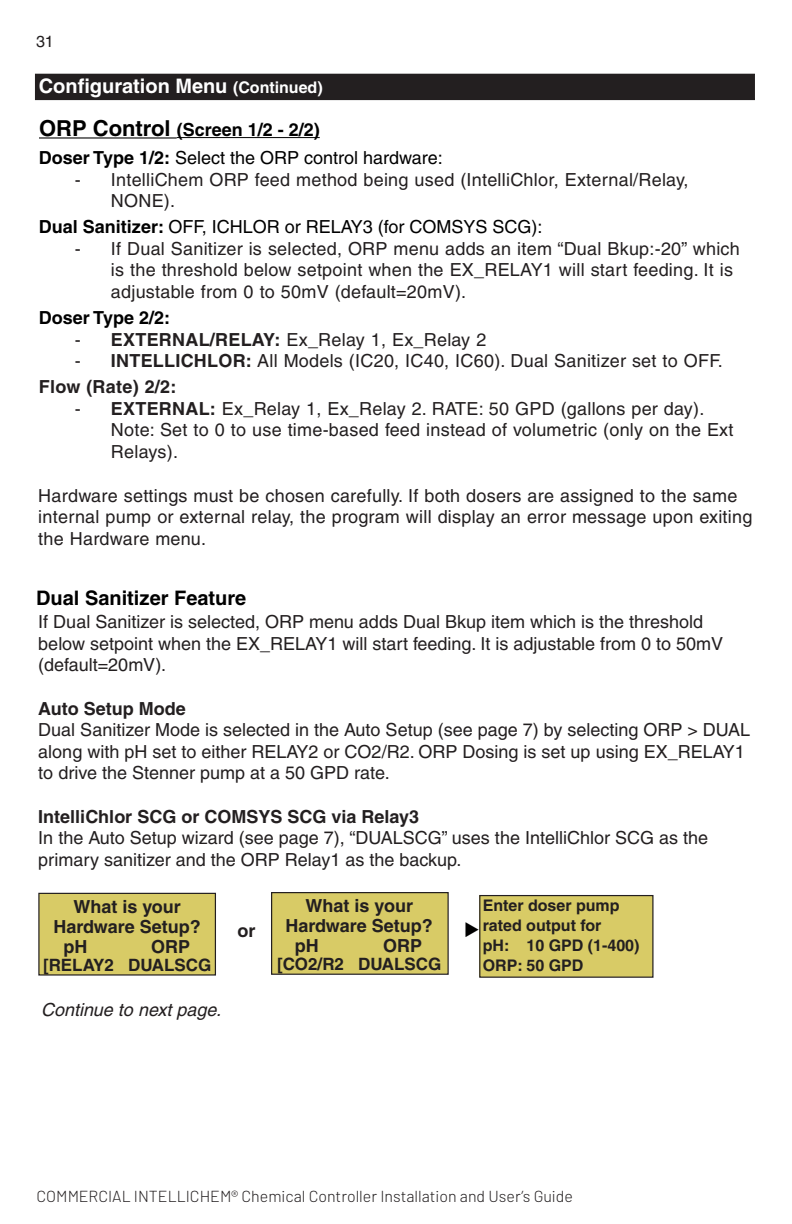
<style>
.page{position:relative;width:792px;height:1224px;background:#fff}
.page>*{position:absolute;margin:0;border:0;box-sizing:border-box;transform-origin:0 0}
.Heading_1{font:700 20px "Helvetica";color:#fff}
.Heading_2{font:700 20px "Helvetica";color:#000}
.Bullet{font:18px/21.6px "Helvetica";letter-spacing:.015em;color:#231f20}
.Body_Text__Menu{font:18px/21.6px "Helvetica";color:#231f20}
.Body_Text__Menu-2{font:700 18px "Helvetica";color:#231f20}
.Body_Text_2{font:18px "Helvetica";color:#000}
.Body_Text_2-2{font:700 18px "Helvetica";color:#000}
.Body_Text__Menu-3{font:italic 18px "Helvetica";color:#231f20}
.Bullet-2{font:700 18px "Helvetica";letter-spacing:.015em;color:#231f20}
.t1{font:700 17px "Helvetica";color:#231f20}
.t2{font:300 16px "Barlow";color:#231f20}
.t3{font:700 16px/20px "Helvetica";color:#231f20}
.t4{font:16px "Helvetica";color:#231f20}
.s1{font-size:16px}
.s2{font-size:22px}
.s3{font-weight:700}
</style>
<div class="page">
<div style="left:36px;top:74px;width:718px;height:26px;background:#231f20"></div>
<hr style="left:39px;top:137px;width:138px;height:2px;background:#000">
<hr style="left:177px;top:137px;width:143px;height:1px;background:#000">
<div style="left:39px;top:893px;width:176px;height:82px;background:#d8cb66"></div>
<div style="left:38px;top:893px;width:178px;height:83px;border:1px solid #231f20"></div>
<div style="left:480px;top:896px;width:173px;height:81px;background:#d8cb66"></div>
<div style="left:479px;top:895px;width:175px;height:83px;border:1px solid #231f20"></div>
<div style="left:272px;top:893px;width:176px;height:81px;background:#d8cb66"></div>
<div style="left:271px;top:892px;width:178px;height:83px;border:1px solid #231f20"></div>
<p class="t4" style="left:36px;top:32px;width:19px">31</p>
<p class="Heading_1" style="left:39px;top:74px;width:285px">Configuration Menu <span class="s1">(Continued)</span></p>
<p class="Body_Text_2-2" style="left:39px;top:118px;width:282px"><span class="s2">ORP Control</span> (Screen 1/2 - 2/2)</p>
<p class="Body_Text_2" style="left:39px;top:147px;width:406px"><span class="s3">Doser Type 1/2:</span> Select the ORP control hardware:</p>
<p class="Bullet" style="left:111px;top:169px;width:579px;text-indent:-36px">- IntelliChem ORP feed method being used (IntelliChlor, External/Relay,<br>NONE).</p>
<p class="Body_Text_2" style="left:39px;top:217px;width:505px"><span class="s3">Dual Sanitizer:</span> OFF, ICHLOR or RELAY3 (for COMSYS SCG):</p>
<p class="Bullet" style="left:111px;top:238px;width:630px;text-indent:-36px">- If Dual Sanitizer is selected, ORP menu adds an item “Dual Bkup:-20” which is the threshold below setpoint when the EX_RELAY1 will start feeding. It is adjustable from 0 to 50mV (default=20mV).</p>
<p class="Body_Text_2-2" style="left:39px;top:307px;width:133px">Doser Type 2/2:</p>
<p class="Bullet" style="left:75px;top:328px;width:413px">- <span class="s3">EXTERNAL/RELAY:</span> Ex_Relay 1, Ex_Relay 2</p>
<p class="Bullet" style="left:75px;top:350px;width:650px">- <span class="s3">INTELLICHLOR:</span> All Models (IC20, IC40, IC60). Dual Sanitizer set to OFF.</p>
<p class="Bullet-2" style="left:39px;top:376px;width:139px">Flow (Rate) 2/2:</p>
<p class="Bullet" style="left:111px;top:398px;width:624px;text-indent:-36px">- <span class="s3">EXTERNAL:</span> Ex_Relay 1, Ex_Relay 2. RATE: 50 GPD (gallons per day).<br>Note: Set to 0 to use time-based feed instead of volumetric (only on the Ext<br>Relays).</p>
<p class="Bullet" style="left:38px;top:485px;width:716px">Hardware settings must be chosen carefully. If both dosers are assigned to the same internal pump or external relay, the program will display an error message upon exiting the Hardware menu.</p>
<p class="Heading_2" style="left:36px;top:586px;width:212px">Dual Sanitizer Feature</p>
<p class="Body_Text__Menu" style="left:38px;top:611px;width:686px">If Dual Sanitizer is selected, ORP menu adds Dual Bkup item which is the threshold below setpoint when the EX_RELAY1 will start feeding. It is adjustable from 0 to 50mV (default=20mV).</p>
<p class="Body_Text__Menu" style="left:38px;top:697px;width:713px"><span class="s3">Auto Setup Mode<br></span>Dual Sanitizer Mode is selected in the Auto Setup (see page 7) by selecting ORP &gt; DUAL along with pH set to either RELAY2 or CO2/R2. ORP Dosing is set up using EX_RELAY1 to drive the Stenner pump at a 50 GPD rate.</p>
<p class="Body_Text__Menu-2" style="left:38px;top:805px;width:382px">IntelliChlor SCG or COMSYS SCG via Relay3</p>
<p class="Body_Text__Menu" style="left:38px;top:827px;width:671px">In the Auto Setup wizard (see page 7), “DUALSCG” uses the IntelliChlor SCG as the primary sanitizer and the ORP Relay1 as the backup.</p>
<p class="t3" style="left:483px;top:895px;width:158px">Enter doser pump rated output for<br>pH: 10 GPD (1-400)<br>ORP: 50 GPD</p>
<p class="Body_Text__Menu-2" style="left:305px;top:895px;width:109px">What is your</p>
<p class="Body_Text__Menu-2" style="left:286px;top:915px;width:149px">Hardware Setup?</p>
<p class="Body_Text__Menu-2" style="left:295px;top:935px;width:25px">pH</p>
<p class="Body_Text__Menu-2" style="left:383px;top:935px;width:41px">ORP</p>
<p class="t1" style="left:277px;top:954px;width:166px">[CO2/R2 DUALSCG</p>
<p class="Body_Text__Menu-2" style="left:73px;top:896px;width:109px">What is your</p>
<p class="Body_Text__Menu-2" style="left:53px;top:916px;width:149px">Hardware Setup?</p>
<p class="Body_Text__Menu-2" style="left:63px;top:936px;width:25px">pH</p>
<p class="Body_Text__Menu-2" style="left:151px;top:936px;width:41px">ORP</p>
<p class="t1" style="left:43px;top:955px;width:170px">[RELAY2 DUALSCG</p>
<p class="Body_Text__Menu-2" style="left:237px;top:920px;width:19px">or</p>
<p class="Body_Text__Menu-3" style="left:41px;top:999px;width:182px">Continue to next page.</p>
<p class="t2" style="left:37px;top:1186px;width:538px">COMMERCIAL INTELLICHEM® Chemical Controller Installation and User’s Guide</p>
</div>
